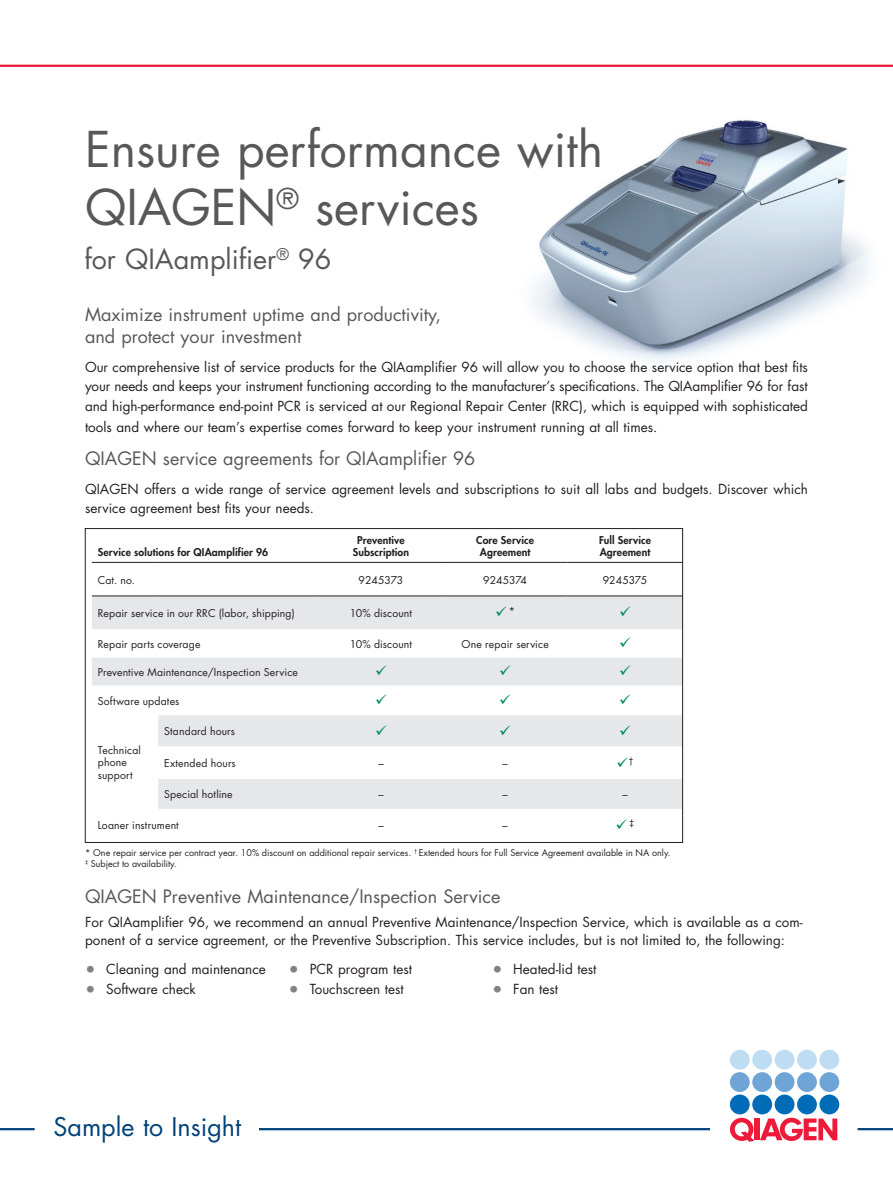
<style>
.page{position:relative;width:893px;height:1191px;background:#fff}
.page>*{position:absolute;margin:0;border:0;box-sizing:border-box;transform-origin:0 0}
.t1{font:48px/57.6px "Futura Std";color:#57585a}
.t2{font:27px "Futura Std";color:#57585a}
.t3{font:25.05px "Futura Std";color:#004279}
.t4{font:18px/22.5px "Futura Std";color:#57585a}
.t5{font:13.5px/19.5px "Futura Std";color:#231f20}
.t6{font:10.5px/12.6px "Futura Std";letter-spacing:.015em;color:#231f20}
.t7{font:800 10.5px/12.6px "Futura Std";letter-spacing:.01em;color:#231f20;text-align:center}
.t8{font:10.5px "Futura Std";letter-spacing:-.01em;color:#231f20}
.t9{font:9px/10.8px "Futura Std";color:#231f20}
.t10{font:8.7px "Futura Std";color:#231f20}
.s1{color:#008a63}
.s2{font-size:18px;color:#808285}
</style>
<div class="page">
<img style="left:532px;top:120px;width:337px;height:241px">
<hr style="left:0;top:1128px;width:35px;height:2px;background:#004279">
<hr style="left:259px;top:1128px;width:451px;height:2px;background:#004279">
<div style="left:730px;top:1094px;width:20px;height:20px;background:#006cb7;border-radius:50%"></div>
<div style="left:752px;top:1094px;width:20px;height:20px;background:#006cb7;border-radius:50%"></div>
<div style="left:775px;top:1094px;width:19px;height:20px;background:#006cb7;border-radius:50%"></div>
<div style="left:797px;top:1094px;width:20px;height:20px;background:#006cb7;border-radius:50%"></div>
<div style="left:819px;top:1094px;width:20px;height:20px;background:#006cb7;border-radius:50%"></div>
<div style="left:730px;top:1072px;width:20px;height:20px;background:#6fa4d7;border-radius:50%"></div>
<div style="left:752px;top:1072px;width:20px;height:20px;background:#6fa4d7;border-radius:50%"></div>
<div style="left:775px;top:1072px;width:19px;height:20px;background:#6fa4d7;border-radius:50%"></div>
<div style="left:797px;top:1072px;width:20px;height:20px;background:#6fa4d7;border-radius:50%"></div>
<div style="left:819px;top:1072px;width:20px;height:20px;background:#6fa4d7;border-radius:50%"></div>
<div style="left:730px;top:1049px;width:20px;height:20px;background:#beddf3;border-radius:50%"></div>
<div style="left:752px;top:1049px;width:20px;height:20px;background:#beddf3;border-radius:50%"></div>
<div style="left:775px;top:1049px;width:19px;height:20px;background:#beddf3;border-radius:50%"></div>
<div style="left:797px;top:1049px;width:20px;height:20px;background:#beddf3;border-radius:50%"></div>
<div style="left:819px;top:1049px;width:20px;height:20px;background:#beddf3;border-radius:50%"></div>
<svg style="left:730px;top:1117px;width:24px;height:24px"></svg>
<div style="left:755px;top:1118px;width:5px;height:22px;background:#ed1a3a"></div>
<svg style="left:760px;top:1117px;width:77px;height:24px"></svg>
<hr style="left:858px;top:1128px;width:35px;height:2px;background:#004279">
<hr style="left:0;top:65px;width:893px;height:2px;background:#ed1a3a">
<svg style="left:92px;top:596px;width:589px;height:213px;fill:#e6e7e9"></svg>
<hr style="left:92px;top:562px;width:66px;height:1px;background:#231f20">
<hr style="left:158px;top:562px;width:161px;height:1px;background:#231f20">
<hr style="left:319px;top:562px;width:124px;height:1px;background:#231f20">
<hr style="left:443px;top:562px;width:124px;height:1px;background:#231f20">
<hr style="left:567px;top:562px;width:116px;height:1px;background:#231f20">
<hr style="left:92px;top:595px;width:66px;height:1px;background:#231f20">
<hr style="left:158px;top:595px;width:161px;height:1px;background:#231f20">
<hr style="left:319px;top:595px;width:124px;height:1px;background:#231f20">
<hr style="left:443px;top:595px;width:124px;height:1px;background:#231f20">
<hr style="left:567px;top:595px;width:116px;height:1px;background:#231f20">
<svg style="left:620px;top:606px;width:10px;height:10px"></svg>
<svg style="left:620px;top:637px;width:10px;height:10px"></svg>
<svg style="left:376px;top:665px;width:10px;height:10px"></svg>
<svg style="left:500px;top:665px;width:11px;height:10px"></svg>
<svg style="left:620px;top:665px;width:10px;height:10px"></svg>
<svg style="left:376px;top:694px;width:10px;height:10px"></svg>
<svg style="left:500px;top:694px;width:11px;height:10px"></svg>
<svg style="left:620px;top:694px;width:10px;height:10px"></svg>
<svg style="left:376px;top:725px;width:10px;height:9px"></svg>
<svg style="left:500px;top:725px;width:11px;height:9px"></svg>
<svg style="left:620px;top:725px;width:10px;height:9px"></svg>
<h1 class="t1" style="left:85px;top:121px;width:520px">Ensure performance with<br>QIAGEN<sup>®</sup> services</h1>
<h2 class="t2" style="left:84px;top:242px;width:248px">for QIAamplifier<sup>®</sup> 96</h2>
<h3 class="t4" style="left:85px;top:303px;width:358px">Maximize instrument uptime and productivity, and protect your investment</h3>
<p class="t5" style="left:85px;top:357px;width:724px;text-align:justify">Our comprehensive list of service products for the QIAamplifier 96 will allow you to choose the service option that best fits your needs and keeps your instrument functioning according to the manufacturer’s specifications. The QIAamplifier 96 for fast and high-performance end-point PCR is serviced at our Regional Repair Center (RRC), which is equipped with sophisticated</p>
<p class="t5" style="left:85px;top:417px;width:574px">tools and where our team’s expertise comes forward to keep your instrument running at all times.</p>
<h3 class="t4" style="left:85px;top:447px;width:392px">QIAGEN service agreements for QIAamplifier 96</h3>
<p class="t5" style="left:85px;top:479px;width:724px">QIAGEN offers a wide range of service agreement levels and subscriptions to suit all labs and budgets. Discover which service agreement best fits your needs.</p>
<p class="t7" style="left:98px;top:546px;width:172px">Service solutions for QIAamplifier 96</p>
<p class="t7" style="left:353px;top:533px;width:58px">Preventive<br>Subscription</p>
<p class="t7" style="left:476px;top:533px;width:59px">Core Service<br>Agreement</p>
<p class="t7" style="left:599px;top:533px;width:53px;text-align:left">Full Service<br>Agreement</p>
<p class="t6" style="left:98px;top:573px;width:39px">Cat. no.</p>
<p class="t8" style="left:359px;top:573px;width:46px">9245373</p>
<p class="t8" style="left:483px;top:573px;width:45px">9245374</p>
<p class="t8" style="left:603px;top:573px;width:46px">9245375</p>
<p class="t6" style="left:98px;top:607px;width:198px">Repair service in our RRC (labor, shipping)</p>
<p class="t6" style="left:350px;top:607px;width:64px">10% discount</p>
<p class="t6" style="left:495px;top:605px;width:21px"><span class="s1">✓</span>*</p>
<p class="t6" style="left:98px;top:637px;width:104px">Repair parts coverage</p>
<p class="t6" style="left:350px;top:637px;width:64px">10% discount</p>
<p class="t6" style="left:462px;top:637px;width:89px">One repair service</p>
<p class="t6" style="left:98px;top:666px;width:202px">Preventive Maintenance/Inspection Service</p>
<p class="t6" style="left:98px;top:694px;width:83px">Software updates</p>
<p class="t6" style="left:98px;top:743px;width:45px">Technical phone support</p>
<p class="t6" style="left:164px;top:725px;width:72px">Standard hours</p>
<p class="t6" style="left:164px;top:757px;width:73px">Extended hours</p>
<p class="t6" style="left:378px;top:757px;width:7px">–</p>
<p class="t6" style="left:503px;top:757px;width:7px">–</p>
<p class="t10" style="left:616px;top:755px;width:19px"><span class="s1">✓</span>†</p>
<p class="t6" style="left:164px;top:788px;width:70px">Special hotline</p>
<p class="t6" style="left:378px;top:788px;width:7px">–</p>
<p class="t6" style="left:503px;top:788px;width:7px">–</p>
<p class="t6" style="left:622px;top:788px;width:7px">–</p>
<p class="t6" style="left:98px;top:819px;width:83px">Loaner instrument</p>
<p class="t6" style="left:378px;top:819px;width:7px">–</p>
<p class="t6" style="left:503px;top:819px;width:7px">–</p>
<p class="t10" style="left:616px;top:817px;width:20px"><span class="s1">✓</span>‡</p>
<p class="t9" style="left:85px;top:848px;width:587px">* One repair service per contract year. 10% discount on additional repair services. <sup>†</sup> Extended hours for Full Service Agreement available in NA only. <sup>‡</sup> Subject to availability.</p>
<h3 class="t4" style="left:85px;top:885px;width:417px">QIAGEN Preventive Maintenance/Inspection Service</h3>
<p class="t5" style="left:85px;top:913px;width:719px;line-height:18px">For QIAamplifier 96, we recommend an annual Preventive Maintenance/Inspection Service, which is available as a com&shy;ponent of a service agreement, or the Preventive Subscription. This service includes, but is not limited to, the following:</p>
<p class="t5" style="left:492px;top:959px;width:106px"><span class="s2">•</span> Heated-lid test</p>
<p class="t5" style="left:492px;top:979px;width:68px"><span class="s2">•</span> Fan test</p>
<p class="t5" style="left:85px;top:959px;width:182px"><span class="s2">•</span> Cleaning and maintenance</p>
<p class="t5" style="left:85px;top:979px;width:112px"><span class="s2">•</span> Software check</p>
<p class="t5" style="left:289px;top:959px;width:125px"><span class="s2">•</span> PCR program test</p>
<p class="t5" style="left:289px;top:979px;width:117px"><span class="s2">•</span> Touchscreen test</p>
<h3 class="t3" style="left:54px;top:1110px;width:189px">Sample to Insight</h3>
</div>
